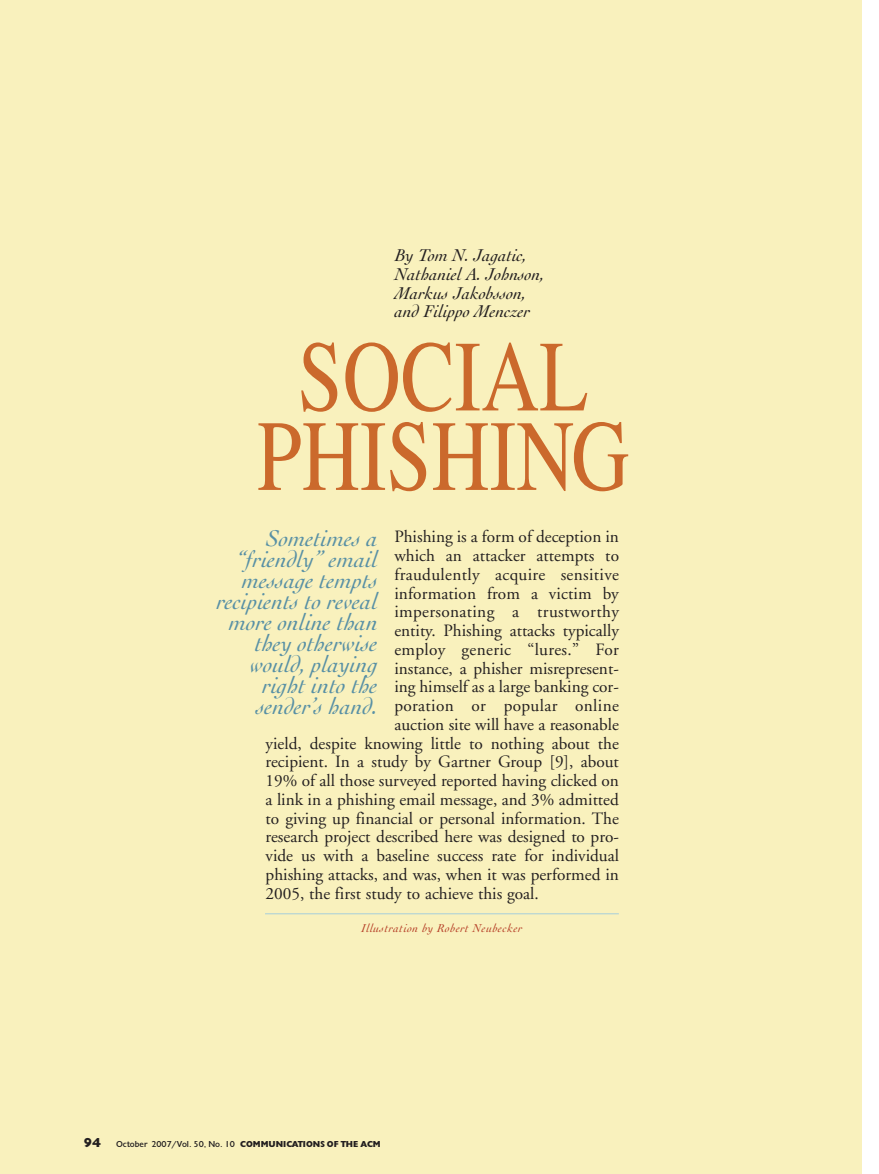
<style>
.page{position:relative;width:879px;height:1174px;background:#fff}
.page>*{position:absolute;margin:0;border:0;box-sizing:border-box;transform-origin:0 0}
.t1{font:100.5px/79.5px "Times";color:#cb692c;text-align:center;scale:.8 1}
.t2{font:italic 24px/21px "Cochin";color:#5890a5;text-align:right}
.t3{font:italic 18px/18.8px "Cochin";color:#231f20}
.t4{font:17.25px "Adobe Garamond";color:#231f20}
.t5{font:17.25px "Adobe Garamond";letter-spacing:.02em;color:#231f20}
.t6{font:italic 12px "Cochin";letter-spacing:.045em;color:#b64028}
.t7{font:9px "Gill";color:#231f20}
.s1{font-weight:900;font-size:13.5px}
.s2{font-weight:900}
</style>
<div class="page">
<div style="left:0;top:0;width:861px;height:1174px;background:#f9f1bd"></div>
<hr style="left:265px;top:914px;width:353px;height:1px;background:#a7cedb">
<p class="t3" style="left:394px;top:246px;width:151px">By Tom N. Jagatic,<br>Nathaniel A. Johnson,<br>Markus Jakobsson, and Filippo Menczer</p>
<h1 class="t1" style="left:257px;top:347px;width:466px">SOCIAL<br>PHISHING</h1>
<h2 class="t2" style="left:217px;top:527px;width:162px">Sometimes a “friendly” email message tempts recipients to reveal more online than they otherwise would, playing right into the sender’s hand.</h2>
<p class="t4" style="left:394px;top:530px;width:226px">Phishing is a form of deception in</p>
<p class="t4" style="left:394px;top:549px;width:226px">which an attacker attempts to</p>
<p class="t5" style="left:394px;top:567px;width:226px">fraudulently acquire sensitive</p>
<p class="t4" style="left:394px;top:586px;width:226px">information from a victim by</p>
<p class="t5" style="left:394px;top:605px;width:226px">impersonating a trustworthy</p>
<p class="t4" style="left:394px;top:624px;width:226px">entity. Phishing attacks typically</p>
<p class="t5" style="left:394px;top:642px;width:226px">employ generic “lures.” For</p>
<p class="t4" style="left:394px;top:661px;width:226px">instance, a phisher misrepresent-</p>
<p class="t4" style="left:394px;top:680px;width:226px">ing himself as a large banking cor-</p>
<p class="t5" style="left:394px;top:699px;width:226px">poration or popular online</p>
<p class="t4" style="left:394px;top:717px;width:226px">auction site will have a reasonable</p>
<p class="t4" style="left:265px;top:736px;width:355px">yield, despite knowing little to nothing about the</p>
<p class="t4" style="left:265px;top:755px;width:354px">recipient. In a study by Gartner Group [9], about</p>
<p class="t4" style="left:265px;top:774px;width:355px">19% of all those surveyed reported having clicked on</p>
<p class="t4" style="left:265px;top:792px;width:354px">a link in a phishing email message, and 3% admitted</p>
<p class="t4" style="left:265px;top:811px;width:354px">to giving up financial or personal information. The</p>
<p class="t4" style="left:265px;top:830px;width:354px">research project described here was designed to pro-</p>
<p class="t4" style="left:265px;top:849px;width:355px">vide us with a baseline success rate for individual</p>
<p class="t4" style="left:265px;top:867px;width:355px">phishing attacks, and was, when it was performed in</p>
<p class="t4" style="left:265px;top:886px;width:274px">2005, the first study to achieve this goal.</p>
<p class="t6" style="left:361px;top:921px;width:162px">Illustration by Robert Neubecker</p>
<p class="t7" style="left:83px;top:1141px;width:299px"><span class="s1">94</span> October 2007/Vol. 50, No. 10 <span class="s2">COMMUNICATIONS OF THE ACM</span></p>
</div>
